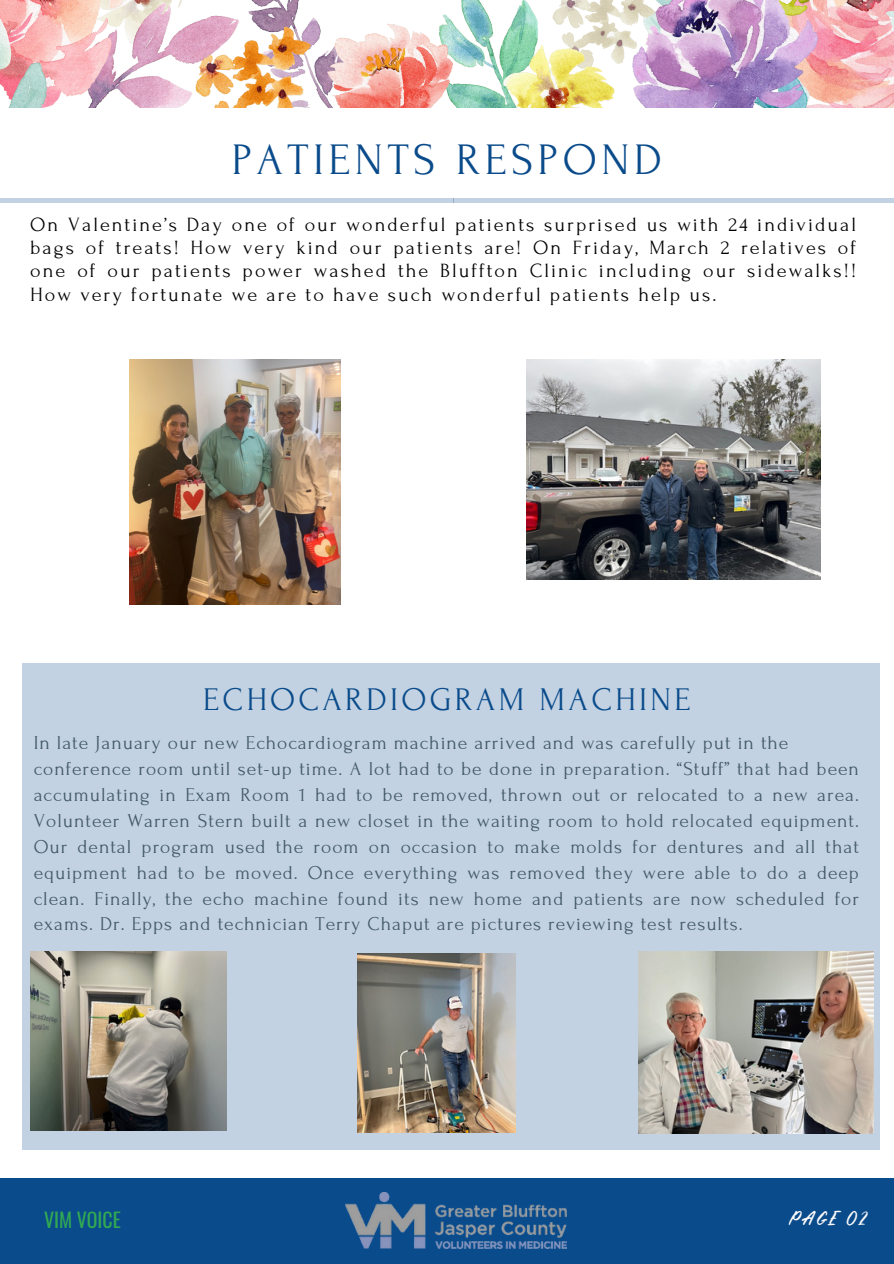
<style>
.page{position:relative;width:894px;height:1264px;background:#fff}
.page>*{position:absolute;margin:0;border:0;box-sizing:border-box;transform-origin:0 0}
.t1{font:45px "Forum";letter-spacing:.1em;color:#0a4b8b}
.t2{font:33px "Forum";letter-spacing:.1em;color:#0a4b8b}
.t3{font:20.25px/23.2px "Forum";letter-spacing:.1em;color:#000;text-align:justify}
.t4{font:19.8px "Oswald";color:#31a953}
.t5{font:19.8px "Rabbits Junior";letter-spacing:.1em;color:#fafafa}
.t6{font:19.5px/25.8px "Forum";letter-spacing:.05em;color:#435967;text-align:justify}
</style>
<div class="page">
<img style="left:0;top:0;width:893px;height:108px">
<div style="left:0;top:1177px;width:893px;height:86px;background:#0a4b8b"></div>
<img style="left:345px;top:1192px;width:221px;height:56px">
<div style="left:22px;top:663px;width:857px;height:486px;background:#c2d2e2"></div>
<div style="left:0;top:198px;width:453px;height:5px;background:#c2d2e2"></div>
<hr style="left:453px;top:199px;width:440px;height:4px;background:#c2d2e2">
<img style="left:638px;top:951px;width:235px;height:181px">
<img style="left:30px;top:951px;width:196px;height:179px">
<img style="left:357px;top:953px;width:158px;height:179px">
<img style="left:526px;top:359px;width:294px;height:221px">
<img style="left:129px;top:359px;width:211px;height:245px">
<h3 class="t1" style="left:232px;top:135px;width:431px">PATIENTS RESPOND</h3>
<p class="t3" style="left:30px;top:213px;width:827px">On Valentine’s Day one of our wonderful patients surprised us with 24 individual bags of treats! How very kind our patients are! On Friday, March 2 relatives of one of our patients power washed the Bluffton Clinic including our sidewalks!!<br>How very fortunate we are to have such wonderful patients help us.</p>
<h2 class="t2" style="left:203px;top:681px;width:488px">ECHOCARDIOGRAM MACHINE</h2>
<p class="t6" style="left:34px;top:730px;width:756px">In late January our new Echocardiogram machine arrived and was carefully put in the</p>
<h3 class="t6" style="left:34px;top:756px;width:826px">conference room until set-up time. A lot had to be done in preparation. “Stuff” that had been accumulating in Exam Room 1 had to be removed, thrown out or relocated to a new area.<br>Volunteer Warren Stern built a new closet in the waiting room to hold relocated equipment.<br>Our dental program used the room on occasion to make molds for dentures and all that equipment had to be moved. Once everything was removed they were able to do a deep clean. Finally, the echo machine found its new home and patients are now scheduled for exams. Dr. Epps and technician Terry Chaput are pictures reviewing test results.</h3>
<h1 class="t4" style="left:44px;top:1204px;width:78px">VIM VOICE</h1>
<p class="t5" style="left:789px;top:1206px;width:79px">PAGE 02</p>
</div>
